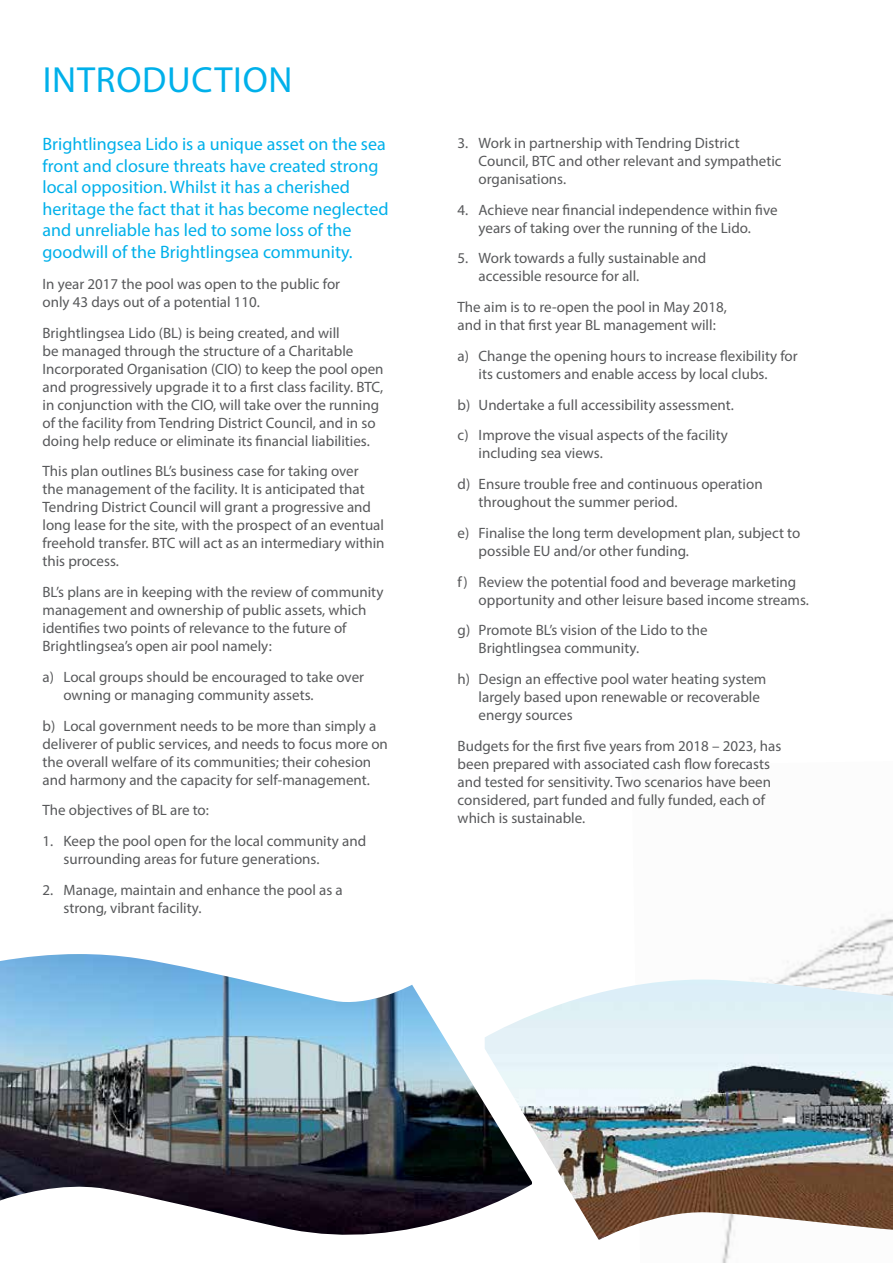
<style>
.page{position:relative;width:893px;height:1263px;background:#fff}
.page>*{position:absolute;margin:0;border:0;box-sizing:border-box;transform-origin:0 0}
.t1{font:36.45px "Myriad Pro";letter-spacing:.02em;color:#00b0ea}
.t2{font:18px/21.6px "Myriad Pro";color:#00b0ea}
.t3{font:15px/18px "Myriad Pro";color:#58595b}
</style>
<div class="page">
<img style="left:722px;top:914px;width:171px;height:349px">
<img style="left:533px;top:979px;width:360px;height:261px">
<img style="left:0;top:954px;width:532px;height:281px">
<h1 class="t1" style="left:43px;top:57px;width:251px">INTRODUCTION</h1>
<p class="t2" style="left:43px;top:133px;width:348px">Brightlingsea Lido is a unique asset on the sea front and closure threats have created strong local opposition. Whilst it has a cherished heritage the fact that it has become neglected and unreliable has led to some loss of the goodwill of the Brightlingsea community.</p>
<p class="t3" style="left:43px;top:275px;width:299px">In year 2017 the pool was open to the public for only 43 days out of a potential 110.</p>
<p class="t3" style="left:43px;top:323px;width:343px">Brightlingsea Lido (BL) is being created, and will<br>be managed through the structure of a Charitable Incorporated Organisation (CIO) to keep the pool open and progressively upgrade it to a first class facility. BTC, in conjunction with the CIO, will take over the running of the facility from Tendring District Council, and in so doing help reduce or eliminate its financial liabilities.</p>
<p class="t3" style="left:43px;top:462px;width:343px">This plan outlines BL’s business case for taking over<br>the management of the facility. It is anticipated that Tendring District Council will grant a progressive and long lease for the site, with the prospect of an eventual freehold transfer. BTC will act as an intermediary within this process.</p>
<p class="t3" style="left:43px;top:583px;width:342px">BL’s plans are in keeping with the review of community management and ownership of public assets, which identifies two points of relevance to the future of Brightlingsea’s open air pool namely:</p>
<p class="t3" style="left:64px;top:668px;width:302px;text-indent:-21px">a) Local groups should be encouraged to take over owning or managing community assets.</p>
<p class="t3" style="left:43px;top:716px;width:347px">b) Local government needs to be more than simply a deliverer of public services, and needs to focus more on the overall welfare of its communities; their cohesion and harmony and the capacity for self-management.</p>
<p class="t3" style="left:43px;top:801px;width:168px">The objectives of BL are to:</p>
<p class="t3" style="left:64px;top:832px;width:304px;text-indent:-21px">1. Keep the pool open for the local community and surrounding areas for future generations.</p>
<p class="t3" style="left:64px;top:881px;width:281px;text-indent:-21px">2. Manage, maintain and enhance the pool as a strong, vibrant facility.</p>
<p class="t3" style="left:479px;top:133px;width:305px;text-indent:-21px">3. Work in partnership with Tendring District<br>Council, BTC and other relevant and sympathetic organisations.</p>
<p class="t3" style="left:458px;top:200px;width:321px;text-align:center">4. Achieve near financial independence within five years of taking over the running of the Lido.</p>
<p class="t3" style="left:479px;top:249px;width:229px;text-indent:-21px">5. Work towards a fully sustainable and accessible resource for all.</p>
<p class="t3" style="left:458px;top:298px;width:271px">The aim is to re-open the pool in May 2018, and in that first year BL management will:</p>
<p class="t3" style="left:479px;top:346px;width:321px;text-indent:-21px">a) Change the opening hours to increase flexibility for its customers and enable access by local clubs.</p>
<p class="t3" style="left:458px;top:389px;width:278px;line-height:30.8px">b) Undertake a full accessibility assessment. c) Improve the visual aspects of the facility</p>
<p class="t3" style="left:458px;top:438px;width:307px;line-height:30.8px;text-indent:21px">including sea views.<br>d) Ensure trouble free and continuous operation</p>
<p class="t3" style="left:458px;top:486px;width:344px;line-height:30.8px;text-indent:21px">throughout the summer period.<br>e) Finalise the long term development plan, subject to</p>
<p class="t3" style="left:458px;top:535px;width:340px;line-height:30.8px;text-indent:21px">possible EU and/or other funding.<br>f) Review the potential food and beverage marketing</p>
<p class="t3" style="left:458px;top:584px;width:353px;line-height:30.8px;text-indent:21px">opportunity and other leisure based income streams. g) Promote BL’s vision of the Lido to the</p>
<p class="t3" style="left:458px;top:633px;width:310px;line-height:30.8px;text-indent:21px">Brightlingsea community.<br>h) Design an effective pool water heating system</p>
<p class="t3" style="left:479px;top:688px;width:283px">largely based upon renewable or recoverable energy sources</p>
<p class="t3" style="left:458px;top:736px;width:325px">Budgets for the first five years from 2018 – 2023, has been prepared with associated cash flow forecasts and tested for sensitivity. Two scenarios have been considered, part funded and fully funded, each of which is sustainable.</p>
</div>
